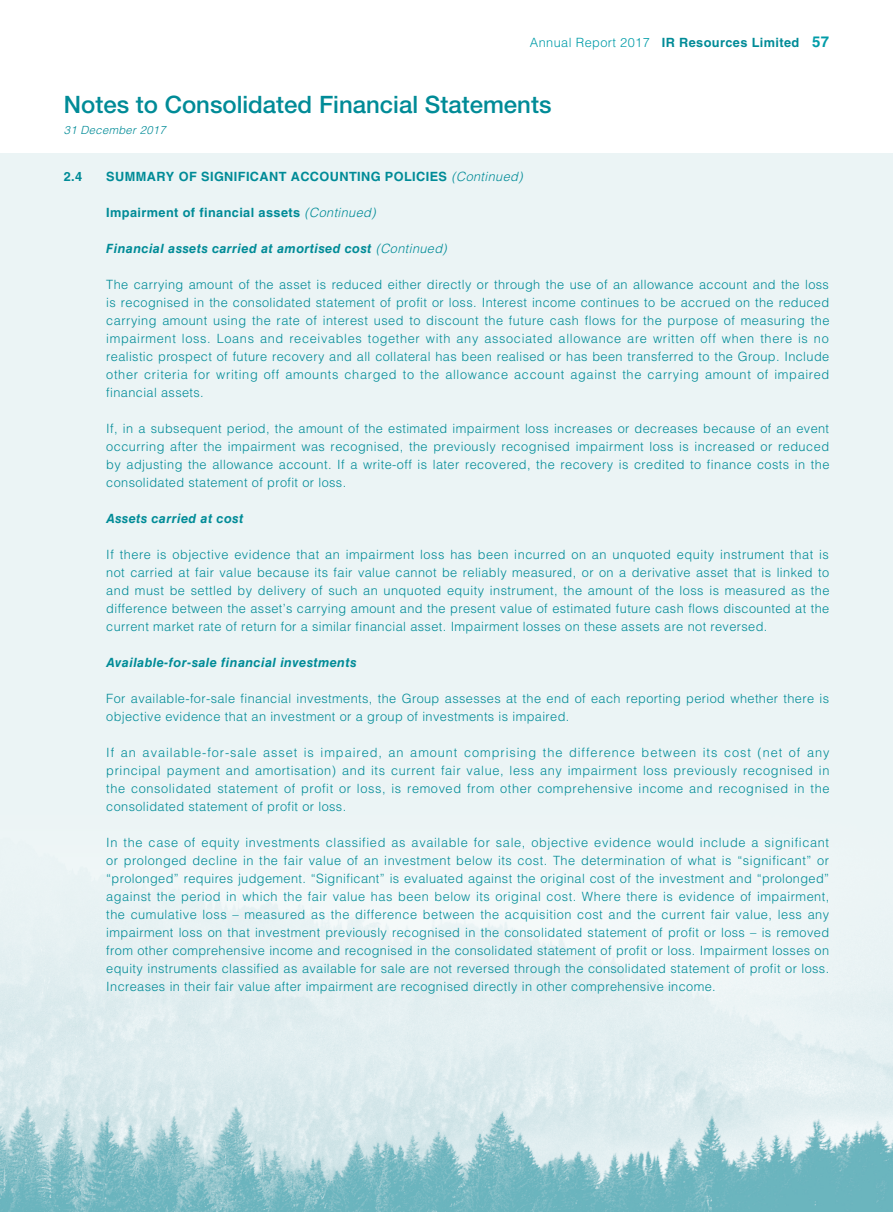
<style>
.page{position:relative;width:893px;height:1212px;background:#fff}
.page>*{position:absolute;margin:0;border:0;box-sizing:border-box;transform-origin:0 0}
.t1{font:500 24px "Helvetica Neue LT Std";color:#008b97}
.t2{font:300 12.75px/18px "Helvetica LT Std";letter-spacing:.03em;color:#008b97;text-align:justify}
.t3{font:700 12.75px "Helvetica LT Std";letter-spacing:.03em;color:#008b97}
.t4{font:italic 700 12.75px "Helvetica LT Std";letter-spacing:.03em;color:#008b97}
.t5{font:italic 300 11.25px "Helvetica LT Std";letter-spacing:.03em;color:#008b97}
.s1{font-weight:300;color:#009ca8}
.s2{font-size:15px;color:#009ca8}
.s3{font-weight:300;font-style:italic}
.s4{font-weight:300}
</style>
<div class="page">
<div style="left:0;top:154px;width:893px;height:983px;background:#ebf4f5"></div>
<img style="left:0;top:951px;width:893px;height:261px">
<p class="t3" style="left:530px;top:35px;width:301px"><span class="s1">Annual Report 2017</span> IR Resources Limited <span class="s2">57</span></p>
<h1 class="t1" style="left:64px;top:90px;width:489px">Notes to Consolidated Financial Statements</h1>
<p class="t5" style="left:64px;top:123px;width:103px">31 December 2017</p>
<p class="t3" style="left:64px;top:169px;width:20px">2.4</p>
<p class="t3" style="left:106px;top:169px;width:418px">SUMMARY OF SIGNIFICANT ACCOUNTING POLICIES <span class="s3">(Continued)</span></p>
<p class="t3" style="left:106px;top:205px;width:271px">Impairment of financial assets <span class="s3">(Continued)</span></p>
<p class="t4" style="left:106px;top:241px;width:342px">Financial assets carried at amortised cost <span class="s4">(Continued)</span></p>
<p class="t2" style="left:106px;top:275px;width:725px">The carrying amount of the asset is reduced either directly or through the use of an allowance account and the loss is recognised in the consolidated statement of profit or loss. Interest income continues to be accrued on the reduced carrying amount using the rate of interest used to discount the future cash flows for the purpose of measuring the impairment loss. Loans and receivables together with any associated allowance are written off when there is no realistic prospect of future recovery and all collateral has been realised or has been transferred to the Group. Include other criteria for writing off amounts charged to the allowance account against the carrying amount of impaired financial assets.</p>
<p class="t2" style="left:106px;top:419px;width:725px">If, in a subsequent period, the amount of the estimated impairment loss increases or decreases because of an event occurring after the impairment was recognised, the previously recognised impairment loss is increased or reduced by adjusting the allowance account. If a write-off is later recovered, the recovery is credited to finance costs in the consolidated statement of profit or loss.</p>
<p class="t4" style="left:106px;top:511px;width:138px">Assets carried at cost</p>
<p class="t2" style="left:106px;top:545px;width:725px">If there is objective evidence that an impairment loss has been incurred on an unquoted equity instrument that is not carried at fair value because its fair value cannot be reliably measured, or on a derivative asset that is linked to and must be settled by delivery of such an unquoted equity instrument, the amount of the loss is measured as the difference between the asset’s carrying amount and the present value of estimated future cash flows discounted at the current market rate of return for a similar financial asset. Impairment losses on these assets are not reversed.</p>
<p class="t4" style="left:106px;top:655px;width:252px">Available-for-sale financial investments</p>
<p class="t2" style="left:106px;top:689px;width:724px">For available-for-sale financial investments, the Group assesses at the end of each reporting period whether there is objective evidence that an investment or a group of investments is impaired.</p>
<p class="t2" style="left:106px;top:743px;width:725px">If an available-for-sale asset is impaired, an amount comprising the difference between its cost (net of any principal payment and amortisation) and its current fair value, less any impairment loss previously recognised in the consolidated statement of profit or loss, is removed from other comprehensive income and recognised in the consolidated statement of profit or loss.</p>
<p class="t2" style="left:106px;top:833px;width:725px">In the case of equity investments classified as available for sale, objective evidence would include a significant or prolonged decline in the fair value of an investment below its cost. The determination of what is “significant” or “prolonged” requires judgement. “Significant” is evaluated against the original cost of the investment and “prolonged” against the period in which the fair value has been below its original cost. Where there is evidence of impairment, the cumulative loss – measured as the difference between the acquisition cost and the current fair value, less any impairment loss on that investment previously recognised in the consolidated statement of profit or loss – is removed from other comprehensive income and recognised in the consolidated statement of profit or loss. Impairment losses on equity instruments classified as available for sale are not reversed through the consolidated statement of profit or loss.<br>Increases in their fair value after impairment are recognised directly in other comprehensive income.</p>
</div>
